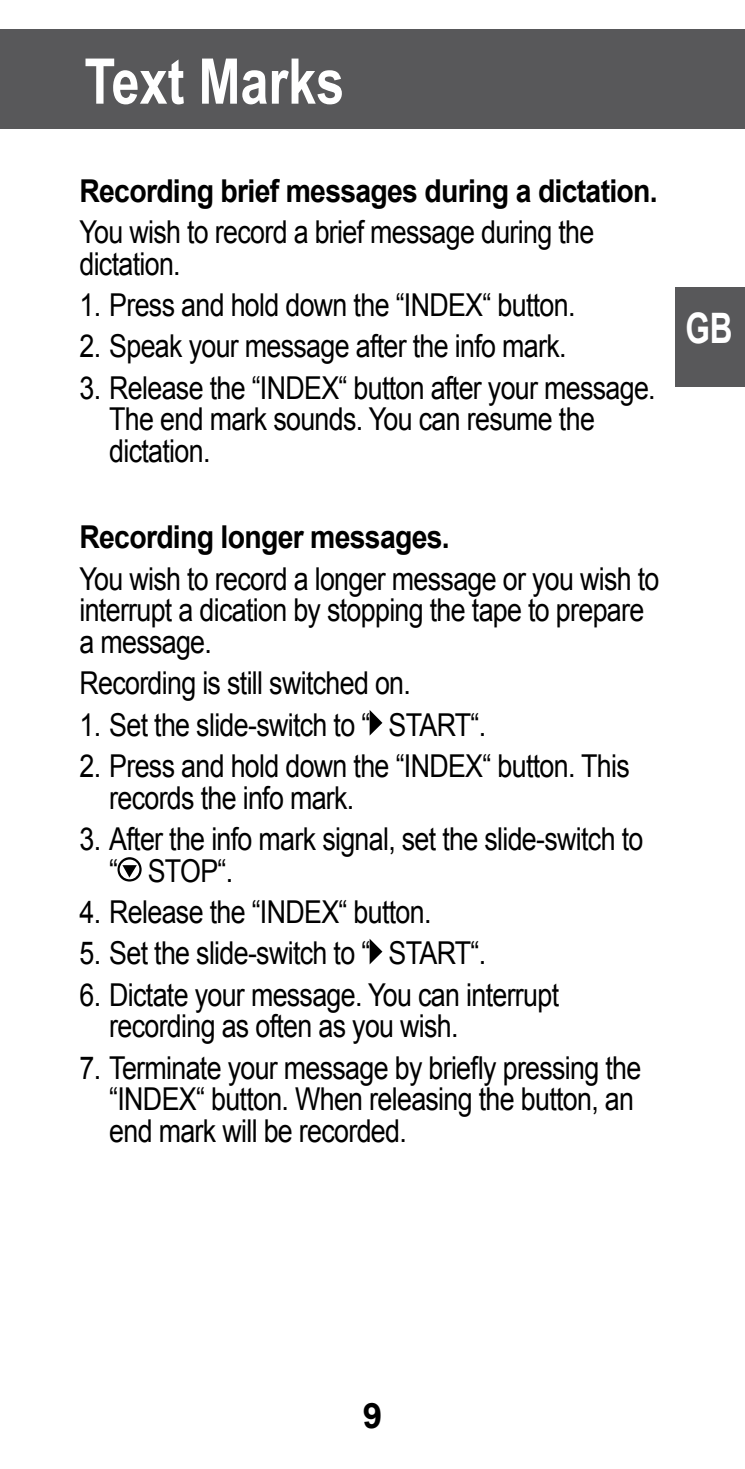
<style>
.page{position:relative;width:745px;height:1469px;background:#fff}
.page>*{position:absolute;margin:0;border:0;box-sizing:border-box;transform-origin:0 0}
.t1{font:700 63px "Arial";color:#fff;scale:.8 1}
.t2{font:700 42px "Arial";color:#fff;scale:.75 1}
.t3{font:31.5px/31.5px "Arial";letter-spacing:-.025em;color:#000;scale:.85 1}
.t4{font:700 31.5px "Arial";letter-spacing:-.025em;color:#000;scale:.9 1}
</style>
<div class="page">
<div style="left:0;top:30px;width:744px;height:99px;background:#58585a"></div>
<div style="left:675px;top:288px;width:69px;height:99px;background:#58585a"></div>
<svg style="left:369px;top:710px;width:13px;height:25px"></svg>
<svg style="left:117px;top:857px;width:24px;height:24px"></svg>
<svg style="left:369px;top:938px;width:13px;height:26px"></svg>
<h1 class="t1" style="left:84px;top:40px;width:326px">Text Marks</h1>
<p class="t4" style="left:79px;top:170px;width:643px">Recording brief messages during a dictation.</p>
<p class="t3" style="left:79px;top:216px;width:606px">You wish to record a brief message during the dictation.</p>
<p class="t3" style="left:79px;top:289px;width:584px">1. Press and hold down the “INDEX“ button.</p>
<p class="t3" style="left:79px;top:331px;width:574px">2. Speak your message after the info mark.</p>
<p class="t3" style="left:109px;top:372px;width:644px;text-indent:-30px">3. Release the “INDEX“ button after your message.<br>The end mark sounds. You can resume the dictation.</p>
<p class="t4" style="left:79px;top:516px;width:412px">Recording longer messages.</p>
<p class="t3" style="left:79px;top:563px;width:683px">You wish to record a longer message or you wish to interrupt a dication by stopping the tape to prepare a message.</p>
<p class="t3" style="left:79px;top:667px;width:391px">Recording is still switched on.</p>
<p class="t3" style="left:79px;top:709px;width:480px">1. Set the slide-switch to “ START“.</p>
<p class="t3" style="left:109px;top:750px;width:613px;text-indent:-30px">2. Press and hold down the “INDEX“ button. This records the info mark.</p>
<p class="t3" style="left:109px;top:823px;width:629px;text-indent:-30px">3. After the info mark signal, set the slide-switch to “ STOP“.</p>
<p class="t3" style="left:79px;top:896px;width:415px">4. Release the “INDEX“ button.</p>
<p class="t3" style="left:79px;top:938px;width:480px">5. Set the slide-switch to “ START“.</p>
<p class="t3" style="left:109px;top:979px;width:530px;text-indent:-30px">6. Dictate your message. You can interrupt recording as often as you wish.</p>
<p class="t3" style="left:109px;top:1052px;width:627px;text-indent:-30px">7. Terminate your message by briefly pressing the “INDEX“ button. When releasing the button, an end mark will be recorded.</p>
<h2 class="t2" style="left:685px;top:300px;width:64px">GB</h2>
</div>
